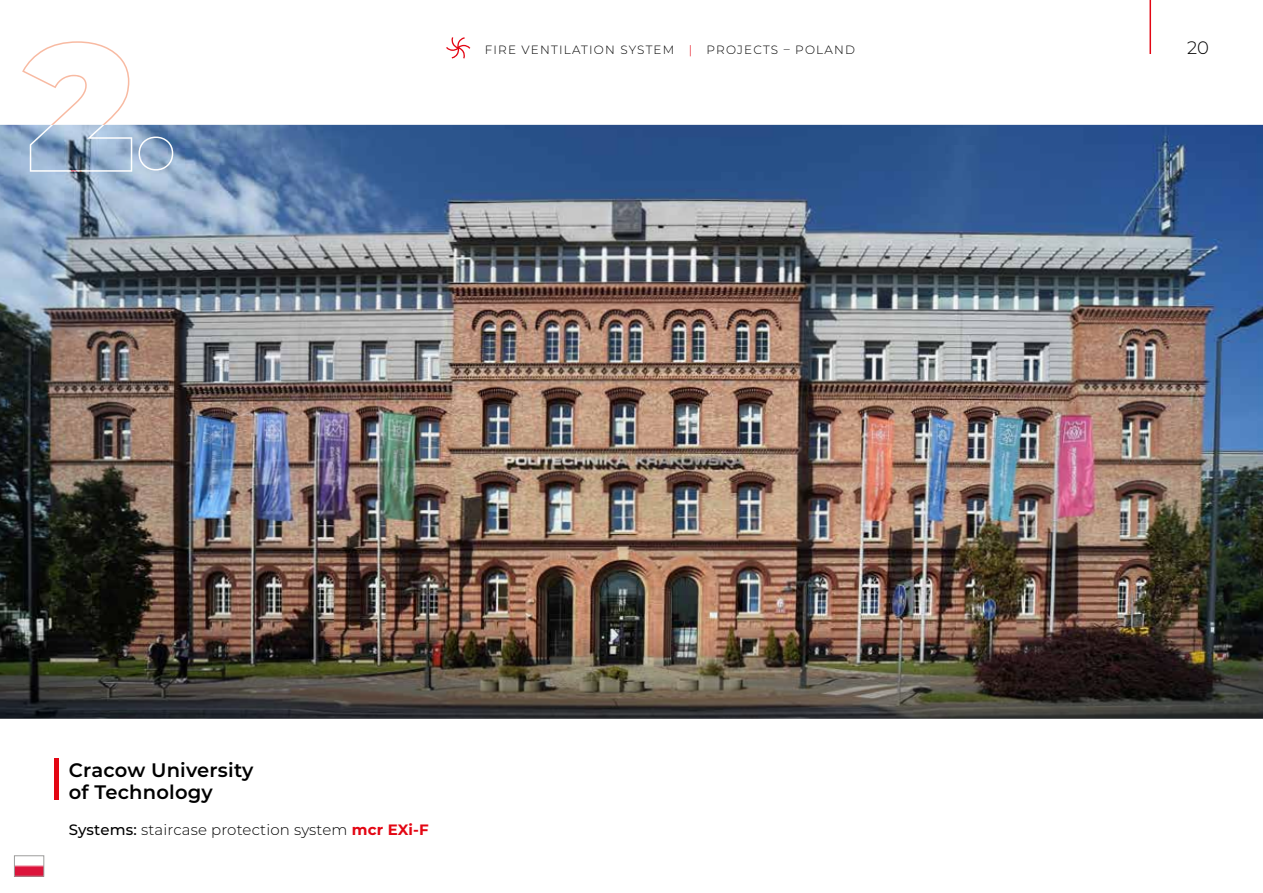
<style>
.page{position:relative;width:1263px;height:893px;background:#fff}
.page>*{position:absolute;margin:0;border:0;box-sizing:border-box;transform-origin:0 0}
.t1{font:600 19.5px/22.5px "Montserrat";letter-spacing:.01em;color:#000}
.t2{font:300 18px "Montserrat";color:#000}
.t3{font:300 15px "Montserrat";letter-spacing:.01em;color:#000}
.t4{font:300 12px "Montserrat";letter-spacing:.1em;color:#000}
.s1{color:#e30613}
.s2{font-weight:500}
.s3{font-weight:700;color:#e30613}
</style>
<div class="page">
<img style="left:0;top:125px;width:1263px;height:397px">
<img style="left:0;top:522px;width:1263px;height:196px">
<svg style="left:22px;top:41px;width:110px;height:131px"></svg>
<svg style="left:139px;top:137px;width:34px;height:34px"></svg>
<hr style="left:1149px;top:0;width:2px;height:54px;background:#e30613">
<svg style="left:446px;top:37px;width:24px;height:22px"></svg>
<img style="left:16px;top:865px;width:26px;height:9px">
<div style="left:14px;top:856px;width:30px;height:20px;border:1px solid #9d9d9c"></div>
<hr style="left:54px;top:758px;width:4px;height:41px;background:#e30613">
<p class="t4" style="left:485px;top:42px;width:372px">FIRE VENTILATION SYSTEM <span class="s1">|</span> PROJECTS – POLAND</p>
<p class="t2" style="left:1187px;top:35px;width:23px">20</p>
<h1 class="t1" style="left:69px;top:758px;width:186px">Cracow University of Technology</h1>
<p class="t3" style="left:69px;top:819px;width:361px"><span class="s2">Systems:</span> staircase protection system <span class="s3">mcr EXi-F</span></p>
</div>
